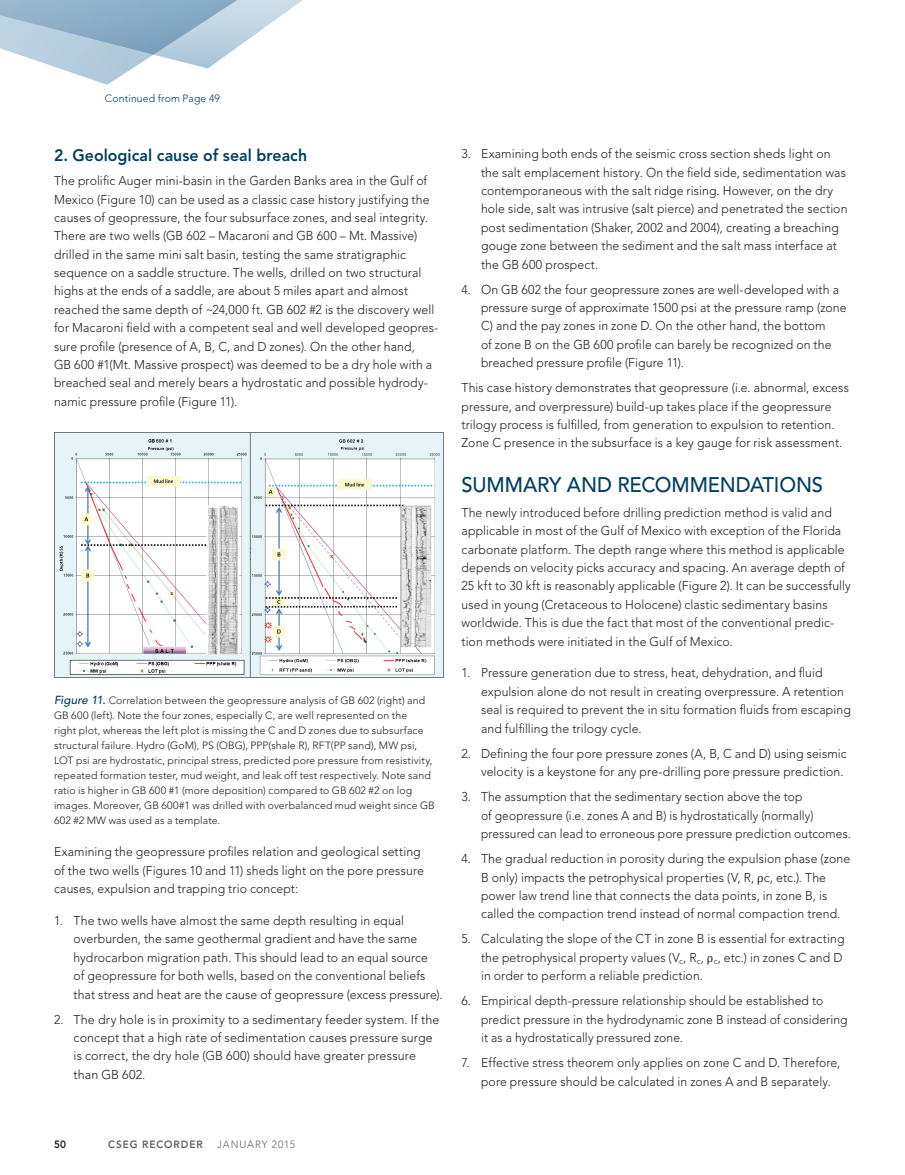
<style>
.page{position:relative;width:905px;height:1175px;background:#fff}
.page>*{position:absolute;margin:0;border:0;box-sizing:border-box;transform-origin:0 0}
.t1{font:500 21px "Avenir";letter-spacing:-.01em;color:#003f61;scale:.96 1}
.t2{font:800 16.5px "Avenir";letter-spacing:.005em;color:#003f61;scale:.96 1}
.t3{font:300 12.75px/18.3px "Avenir";letter-spacing:.01em;color:#231f20;scale:.96 1}
.t4{font:300 10.5px/15px "Avenir";letter-spacing:.01em;color:#231f20}
.t5{font:300 10.5px "Avenir";letter-spacing:.01em;color:#003f61}
.t6{font:800 10.5px "Avenir";letter-spacing:.095em;color:#636366;scale:.96 1}
.t7{font:300 10.5px "Avenir";letter-spacing:.09em;color:#636366;scale:.96 1}
.t8{font:800 10.5px "Avenir";color:#231f20;scale:.96 1}
.s1{font-weight:500;font-style:italic;font-size:11.7px;color:#003f61}
.s2{font-family:"Cambria Math";font-weight:400}
</style>
<div class="page">
<svg style="left:0;top:0;width:303px;height:85px"></svg>
<img style="left:54px;top:433px;width:389px;height:244px">
<p class="t5" style="left:105px;top:92px;width:116px">Continued from Page 49</p>
<p class="t2" style="left:54px;top:146px;width:265px">2. Geological cause of seal breach</p>
<p class="t3" style="left:54px;top:172px;width:402px">The prolific Auger mini-basin in the Garden Banks area in the Gulf of Mexico (Figure 10) can be used as a classic case history justifying the causes of geopressure, the four subsurface zones, and seal integrity.<br>There are two wells (GB 602 – Macaroni and GB 600 – Mt. Massive) drilled in the same mini salt basin, testing the same stratigraphic sequence on a saddle structure. The wells, drilled on two structural highs at the ends of a saddle, are about 5 miles apart and almost reached the same depth of ~24,000 ft. GB 602 #2 is the discovery well for Macaroni field with a competent seal and well developed geopres&shy;sure profile (presence of A, B, C, and D zones). On the other hand,<br>GB 600 #1(Mt. Massive prospect) was deemed to be a dry hole with a breached seal and merely bears a hydrostatic and possible hydrody&shy;namic pressure profile (Figure 11).</p>
<p class="t4" style="left:54px;top:693px;width:382px"><span class="s1">Figure 11.</span> Correlation between the geopressure analysis of GB 602 (right) and GB 600 (left). Note the four zones, especially C, are well represented on the<br>right plot, whereas the left plot is missing the C and D zones due to subsurface structural failure. Hydro (GoM), PS (OBG), PPP(shale R), RFT(PP sand), MW psi, LOT psi are hydrostatic, principal stress, predicted pore pressure from resistivity, repeated formation tester, mud weight, and leak off test respectively. Note sand ratio is higher in GB 600 #1 (more deposition) compared to GB 602 #2 on log images. Moreover, GB 600#1 was drilled with overbalanced mud weight since GB 602 #2 MW was used as a template.</p>
<p class="t3" style="left:54px;top:842px;width:387px">Examining the geopressure profiles relation and geological setting of the two wells (Figures 10 and 11) sheds light on the pore pressure causes, expulsion and trapping trio concept:</p>
<p class="t3" style="left:73px;top:911px;width:386px;text-indent:-19px">1. The two wells have almost the same depth resulting in equal overburden, the same geothermal gradient and have the same hydrocarbon migration path. This should lead to an equal source<br>of geopressure for both wells, based on the conventional beliefs that stress and heat are the cause of geopressure (excess pressure).</p>
<p class="t3" style="left:74px;top:1010px;width:382px;text-indent:-19px">2. The dry hole is in proximity to a sedimentary feeder system. If the concept that a high rate of sedimentation causes pressure surge is correct, the dry hole (GB 600) should have greater pressure than GB 602.</p>
<p class="t3" style="left:481px;top:145px;width:383px;text-indent:-19px">3. Examining both ends of the seismic cross section sheds light on the salt emplacement history. On the field side, sedimentation was contemporaneous with the salt ridge rising. However, on the dry hole side, salt was intrusive (salt pierce) and penetrated the section post sedimentation (Shaker, 2002 and 2004), creating a breaching gouge zone between the sediment and the salt mass interface at the GB 600 prospect.</p>
<p class="t3" style="left:481px;top:280px;width:382px;text-indent:-19px">4. On GB 602 the four geopressure zones are well-developed with a pressure surge of approximate 1500 psi at the pressure ramp (zone C) and the pay zones in zone D. On the other hand, the bottom<br>of zone B on the GB 600 profile can barely be recognized on the breached pressure profile (Figure 11).</p>
<p class="t3" style="left:461px;top:379px;width:405px">This case history demonstrates that geopressure (i.e. abnormal, excess pressure, and overpressure) build-up takes place if the geopressure trilogy process is fulfilled, from generation to expulsion to retention.<br>Zone C presence in the subsurface is a key gauge for risk assessment.</p>
<h1 class="t1" style="left:461px;top:472px;width:378px">SUMMARY AND RECOMMENDATIONS</h1>
<p class="t3" style="left:461px;top:503px;width:407px">The newly introduced before drilling prediction method is valid and applicable in most of the Gulf of Mexico with exception of the Florida carbonate platform. The depth range where this method is applicable depends on velocity picks accuracy and spacing. An average depth of 25 kft to 30 kft is reasonably applicable (Figure 2). It can be successfully used in young (Cretaceous to Holocene) clastic sedimentary basins worldwide. This is due the fact that most of the conventional predic&shy;tion methods were initiated in the Gulf of Mexico.</p>
<p class="t3" style="left:481px;top:664px;width:387px;text-indent:-19px">1. Pressure generation due to stress, heat, dehydration, and fluid expulsion alone do not result in creating overpressure. A retention seal is required to prevent the in situ formation fluids from escaping and fulfilling the trilogy cycle.</p>
<p class="t3" style="left:461px;top:744px;width:403px;text-align:right">2. Defining the four pore pressure zones (A, B, C and D) using seismic velocity is a keystone for any pre-drilling pore pressure prediction.</p>
<p class="t3" style="left:481px;top:787px;width:387px;text-indent:-20px">3. The assumption that the sedimentary section above the top<br>of geopressure (i.e. zones A and B) is hydrostatically (normally) pressured can lead to erroneous pore pressure prediction outcomes.</p>
<p class="t3" style="left:481px;top:849px;width:386px;text-indent:-19px">4. The gradual reduction in porosity during the expulsion phase (zone B only) impacts the petrophysical properties (V, R, <span class="s2">ρ</span>c, etc.). The power law trend line that connects the data points, in zone B, is called the compaction trend instead of normal compaction trend.</p>
<p class="t3" style="left:481px;top:930px;width:380px;text-indent:-19px">5. Calculating the slope of the CT in zone B is essential for extracting the petrophysical property values (V<sub>c</sub>, R<sub>c</sub>, <span class="s2">ρ</span><sub>c</sub>, etc.) in zones C and D in order to perform a reliable prediction.</p>
<p class="t3" style="left:481px;top:991px;width:383px;text-indent:-19px">6. Empirical depth-pressure relationship should be established to predict pressure in the hydrodynamic zone B instead of considering it as a hydrostatically pressured zone.</p>
<p class="t3" style="left:481px;top:1053px;width:376px;text-indent:-19px">7. Effective stress theorem only applies on zone C and D. Therefore, pore pressure should be calculated in zones A and B separately.</p>
<p class="t8" style="left:54px;top:1138px;width:14px">50</p>
<p class="t6" style="left:108px;top:1138px;width:100px">CSEG RECORDER</p>
<p class="t7" style="left:217px;top:1138px;width:83px">JANUARY 2015</p>
</div>
